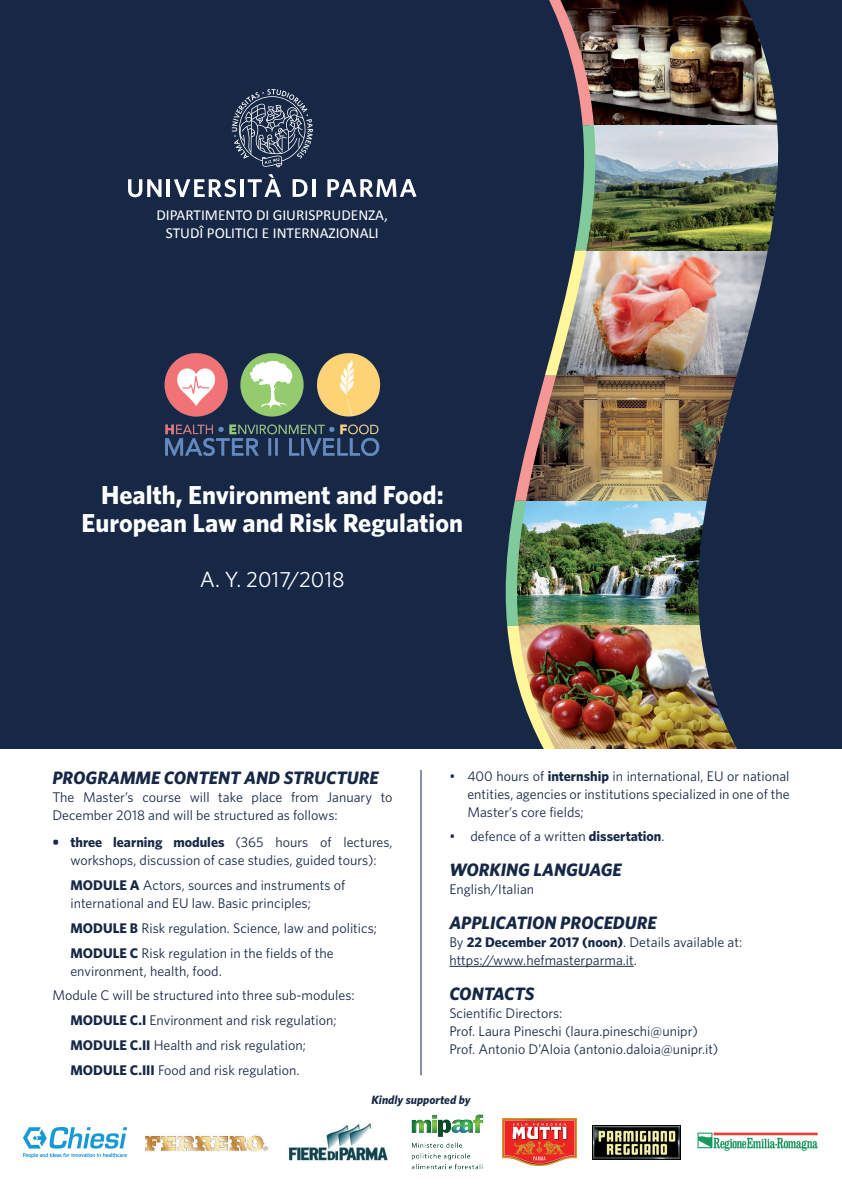
<style>
.page{position:relative;width:842px;height:1191px;background:#fff}
.page>*{position:absolute;margin:0;border:0;box-sizing:border-box;transform-origin:0 0}
.t1{font:700 26px/28px "Whitney";color:#fff;text-align:center}
.t2{font:22px "Whitney";color:#fff}
.TITOLI{font:italic 700 18px "Whitney";color:#172846}
.t3{font:15.3px/17.2px "Calibri";color:#fff;text-align:center}
.TESTO{font:14px/18px "Whitney";color:#172846}
.TITOLI-2{font:14px "Whitney";color:#172846}
.TITOLI-3{font:italic 700 12px "Whitney";color:#172846}
.s1{font-weight:700}
</style>
<div class="page">
<img style="left:0;top:0;width:842px;height:749px">
<img style="left:164px;top:353px;width:216px;height:104px">
<svg style="left:128px;top:179px;width:34px;height:18px"></svg>
<hr style="left:167px;top:179px;width:3px;height:18px;background:#fff">
<svg style="left:174px;top:179px;width:62px;height:18px"></svg>
<hr style="left:240px;top:179px;width:4px;height:18px;background:#fff">
<svg style="left:248px;top:174px;width:33px;height:23px"></svg>
<svg style="left:293px;top:179px;width:15px;height:18px"></svg>
<hr style="left:312px;top:179px;width:3px;height:18px;background:#fff">
<svg style="left:327px;top:179px;width:90px;height:18px"></svg>
<svg style="left:232px;top:89px;width:81px;height:79px;background:#435169"></svg>
<img style="left:506px;top:0;width:92px;height:749px">
<hr style="left:449px;top:966px;width:185px;height:1px;background:#172846">
<hr style="left:420px;top:770px;width:1px;height:305px;background:#172846">
<img style="left:24px;top:1127px;width:102px;height:30px">
<img style="left:145px;top:1135px;width:123px;height:17px">
<img style="left:592px;top:1125px;width:88px;height:34px">
<img style="left:697px;top:1132px;width:121px;height:19px">
<img style="left:503px;top:1118px;width:73px;height:47px">
<img style="left:288px;top:1123px;width:100px;height:38px">
<img style="left:411px;top:1114px;width:73px;height:56px">
<p class="t3" style="left:157px;top:206px;width:233px">DIPARTIMENTO DI GIURISPRUDENZA,<br>STUDÎ POLITICI E INTERNAZIONALI</p>
<p class="t1" style="left:82px;top:480px;width:383px">Health, Environment and Food:<br>European Law and Risk Regulation</p>
<p class="t2" style="left:200px;top:564px;width:146px">A. Y. 2017/2018</p>
<p class="TESTO" style="left:467px;top:767px;width:324px;text-align:justify;text-indent:-18px">• 400 hours of <span class="s1">internship</span> in international, EU or national entities, agencies or institutions specialized in one of the Master’s core fields;</p>
<p class="TESTO" style="left:449px;top:826px;width:217px">• defence of a written <span class="s1">dissertation</span>.</p>
<p class="TITOLI" style="left:449px;top:857px;width:174px">WORKING LANGUAGE</p>
<p class="TITOLI-2" style="left:449px;top:879px;width:86px">English/Italian</p>
<p class="TITOLI" style="left:449px;top:910px;width:209px">APPLICATION PROCEDURE</p>
<p class="TESTO" style="left:449px;top:932px;width:294px">By <span class="s1">22 December 2017 (noon)</span>. Details available at: https://www.hefmasterparma.it.</p>
<p class="TITOLI" style="left:449px;top:981px;width:87px">CONTACTS</p>
<p class="TESTO" style="left:449px;top:1003px;width:115px">Scientific Directors:</p>
<p class="TESTO" style="left:449px;top:1021px;width:250px">Prof. Laura Pineschi (laura.pineschi@unipr)</p>
<p class="TESTO" style="left:449px;top:1039px;width:271px">Prof. Antonio D’Aloia (antonio.daloia@unipr.it)</p>
<p class="TITOLI-3" style="left:371px;top:1091px;width:100px">Kindly supported by</p>
<p class="TITOLI" style="left:52px;top:766px;width:328px">PROGRAMME CONTENT AND STRUCTURE</p>
<p class="TESTO" style="left:52px;top:788px;width:342px">The Master’s course will take place from January to<br>December 2018 and will be structured as follows:</p>
<p class="TESTO" style="left:52px;top:832px;width:342px;text-align:center"><span class="s1">• three learning modules</span> (365 hours of lectures, workshops, discussion of case studies, guided tours):</p>
<p class="TESTO" style="left:70px;top:875px;width:276px"><span class="s1">MODULE A</span> Actors, sources and instruments of international and EU law. Basic principles;</p>
<p class="TESTO" style="left:70px;top:919px;width:308px"><span class="s1">MODULE B</span> Risk regulation. Science, law and politics;</p>
<p class="TESTO" style="left:70px;top:944px;width:265px"><span class="s1">MODULE C</span> Risk regulation in the fields of the environment, health, food.</p>
<p class="TESTO" style="left:52px;top:985px;width:304px">Module C will be structured into three sub-modules:</p>
<p class="TESTO" style="left:70px;top:1010px;width:268px"><span class="s1">MODULE C.I</span> Environment and risk regulation;</p>
<p class="TESTO" style="left:70px;top:1035px;width:237px"><span class="s1">MODULE C.II</span> Health and risk regulation;</p>
<p class="TESTO" style="left:70px;top:1061px;width:231px"><span class="s1">MODULE C.III</span> Food and risk regulation.</p>
</div>
